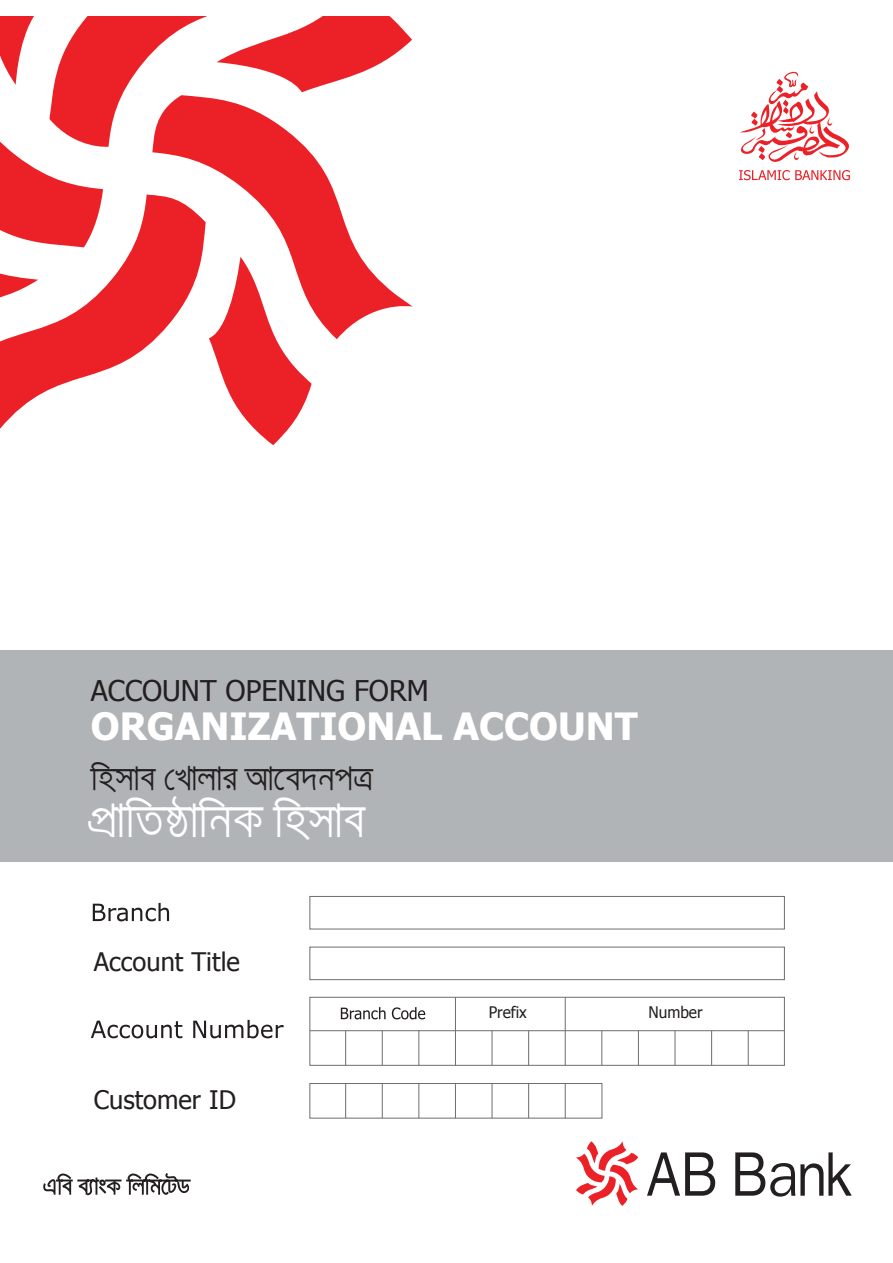
<style>
.page{position:relative;width:893px;height:1263px;background:#fff}
.page>*{position:absolute;margin:0;border:0;box-sizing:border-box;transform-origin:0 0}
.t1{font:48.75px "Karnaphuli MJ";color:#fff}
.t2{font:700 37.5px "Tahoma";color:#fff}
.t3{font:34.5px "Karnaphuli MJ";color:#231f20}
.t4{font:28.5px "Tahoma";color:#231f20}
.t5{font:25.5px "Tahoma";color:#231f20}
.t6{font:15.9px "Tahoma";color:#231f20}
</style>
<div class="page">
<svg style="left:0;top:17px;width:412px;height:428px"></svg>
<div style="left:0;top:650px;width:893px;height:212px;background:#b1b4b6"></div>
<svg style="left:647px;top:1152px;width:68px;height:44px"></svg>
<svg style="left:735px;top:1152px;width:117px;height:44px"></svg>
<svg style="left:576px;top:1141px;width:62px;height:65px"></svg>
<svg style="left:43px;top:1173px;width:148px;height:22px"></svg>
<svg style="left:740px;top:71px;width:109px;height:91px"></svg>
<svg style="left:739px;top:170px;width:111px;height:10px"></svg>
<svg style="left:93px;top:903px;width:76px;height:18px"></svg>
<svg style="left:91px;top:1020px;width:193px;height:18px"></svg>
<div style="left:309px;top:896px;width:476px;height:33px;border:1px solid #6d6e71"></div>
<div style="left:309px;top:947px;width:476px;height:33px;border:1px solid #6d6e71"></div>
<div style="left:310px;top:1083px;width:292px;height:35px;border:1px solid #6d6e71"></div>
<hr style="left:345px;top:1083px;width:1px;height:35px;background:#6d6e71">
<hr style="left:382px;top:1083px;width:1px;height:35px;background:#6d6e71">
<hr style="left:419px;top:1083px;width:1px;height:35px;background:#6d6e71">
<hr style="left:455px;top:1084px;width:1px;height:34px;background:#6d6e71">
<hr style="left:492px;top:1083px;width:1px;height:35px;background:#6d6e71">
<hr style="left:528px;top:1083px;width:1px;height:35px;background:#6d6e71">
<hr style="left:565px;top:1083px;width:1px;height:35px;background:#6d6e71">
<div style="left:310px;top:997px;width:475px;height:68px;border:1px solid #6d6e71"></div>
<hr style="left:310px;top:1030px;width:474px;height:1px;background:#6d6e71">
<hr style="left:345px;top:1031px;width:1px;height:34px;background:#6d6e71">
<hr style="left:382px;top:1031px;width:1px;height:34px;background:#6d6e71">
<hr style="left:419px;top:1031px;width:1px;height:34px;background:#6d6e71">
<hr style="left:455px;top:997px;width:1px;height:68px;background:#6d6e71">
<hr style="left:492px;top:1031px;width:1px;height:34px;background:#6d6e71">
<hr style="left:528px;top:1031px;width:1px;height:34px;background:#6d6e71">
<hr style="left:565px;top:997px;width:1px;height:68px;background:#6d6e71">
<hr style="left:602px;top:1031px;width:1px;height:34px;background:#6d6e71">
<hr style="left:638px;top:1031px;width:1px;height:34px;background:#6d6e71">
<hr style="left:675px;top:1031px;width:1px;height:34px;background:#6d6e71">
<hr style="left:711px;top:1031px;width:1px;height:34px;background:#6d6e71">
<hr style="left:748px;top:1031px;width:1px;height:34px;background:#6d6e71">
<svg style="left:341px;top:1007px;width:84px;height:12px"></svg>
<p class="t4" style="left:91px;top:671px;width:339px">ACCOUNT OPENING FORM</p>
<h2 class="t2" style="left:91px;top:700px;width:548px">ORGANIZATIONAL ACCOUNT</h2>
<h3 class="t3" style="left:91px;top:757px;width:283px">WNMVE †LVJVI AV‡E`BCÎ</h3>
<h1 class="t1" style="left:91px;top:791px;width:275px">CÖVWZÔVWBK WNMVE</h1>
<p class="t5" style="left:94px;top:945px;width:148px">Account Title</p>
<p class="t5" style="left:94px;top:1083px;width:144px">Customer ID</p>
<p class="t6" style="left:489px;top:1002px;width:40px">Prefix</p>
<p class="t6" style="left:648px;top:1002px;width:56px">Number</p>
</div>
